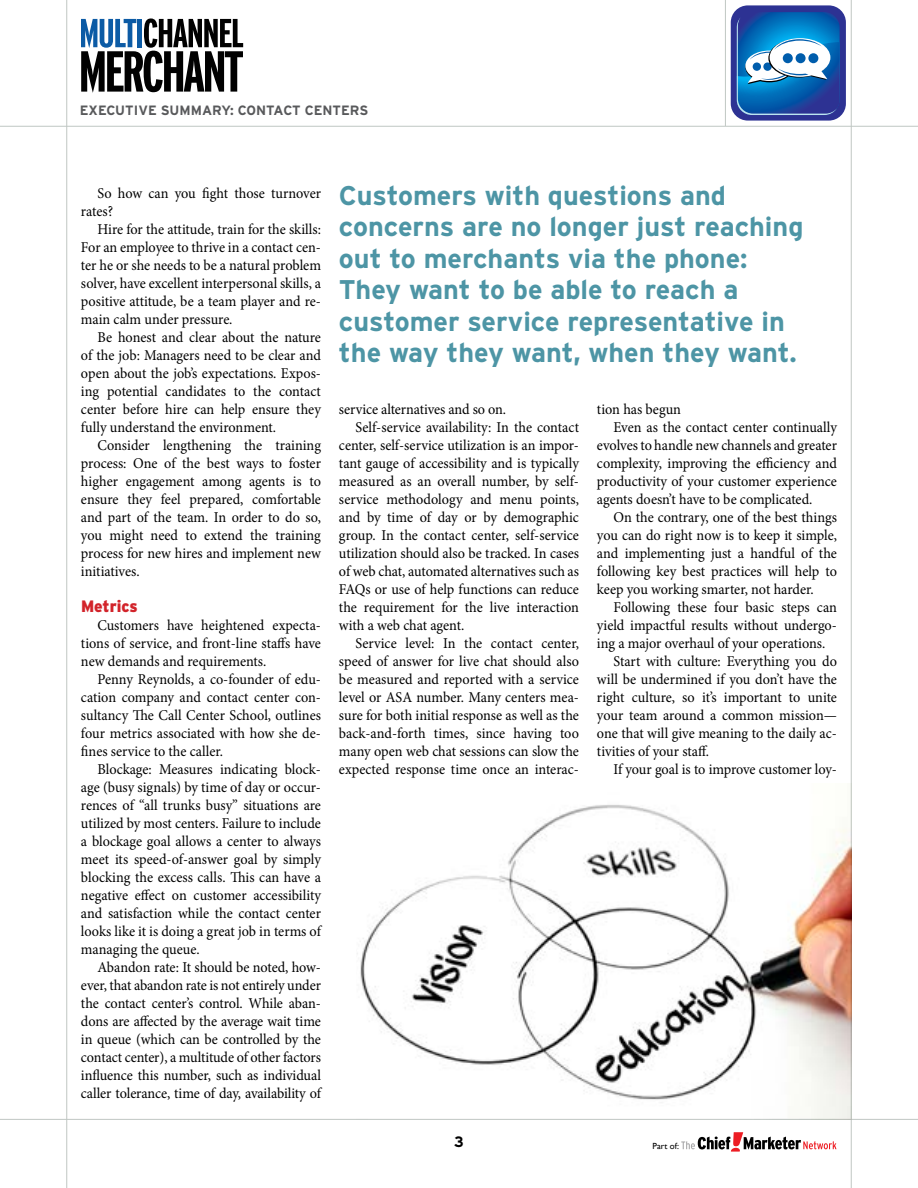
<style>
.page{position:relative;width:918px;height:1188px;background:#fff}
.page>*{position:absolute;margin:0;border:0;box-sizing:border-box;transform-origin:0 0}
.t1{font:700 27px/31.5px "Interstate";color:#4d95a5}
.t2{font:900 16.5px "Interstate";color:#d2232a;scale:.95 1}
.t3{font:15px/18px "Minion Pro";letter-spacing:-.005em;color:#000;text-align:justify;scale:.95 1}
.t4{font:700 15px "Interstate";color:#000}
.t5{font:700 13.5px "Interstate";color:#58595b}
.t6{font:8.85px "Gill Sans";color:#000}
</style>
<div class="page">
<hr style="left:0;top:1119px;width:918px;height:1px;background:#c0c7c3">
<hr style="left:0;top:126px;width:918px;height:1px;background:#c0c7c3">
<hr style="left:851px;top:0;width:1px;height:1188px;background:#c0c7c3">
<hr style="left:66px;top:0;width:1px;height:1188px;background:#c0c7c3">
<svg style="left:681px;top:1132px;width:156px;height:20px"></svg>
<svg style="left:81px;top:18px;width:162px;height:75px"></svg>
<hr style="left:725px;top:0;width:1px;height:126px;background:#c0c7c3">
<div style="left:731px;top:5px;width:115px;height:116px;background:#2d3293;border-radius:17px"></div>
<svg style="left:737px;top:12px;width:103px;height:103px;background:#3e84c1"></svg>
<img style="left:357px;top:784px;width:494px;height:335px">
<p class="t5" style="left:80px;top:103px;width:289px">Executive Summary: Contact Centers</p>
<p class="t3" style="left:81px;top:184px;width:254px;text-indent:17px">So how can you fight those turnover rates?</p>
<p class="t3" style="left:81px;top:220px;width:254px;text-indent:17px">Hire for the attitude, train for the skills:<br>For an employee to thrive in a contact cen&shy;ter he or she needs to be a natural problem solver, have excellent interpersonal skills, a positive attitude, be a team player and re&shy;main calm under pressure.</p>
<p class="t3" style="left:81px;top:328px;width:254px;text-indent:17px">Be honest and clear about the nature of the job: Managers need to be clear and open about the job’s expectations. Expos&shy;ing potential candidates to the contact center before hire can help ensure they fully understand the environment.</p>
<p class="t3" style="left:81px;top:436px;width:254px;text-indent:17px">Consider lengthening the training process: One of the best ways to foster higher engagement among agents is to ensure they feel prepared, comfortable and part of the team. In order to do so, you might need to extend the training process for new hires and implement new initiatives.</p>
<p class="t2" style="left:81px;top:597px;width:61px">Metrics</p>
<p class="t3" style="left:81px;top:616px;width:254px;text-indent:17px">Customers have heightened expecta&shy;tions of service, and front-line staffs have new demands and requirements.</p>
<p class="t3" style="left:81px;top:670px;width:254px;text-indent:17px">Penny Reynolds, a co-founder of edu&shy;cation company and contact center con&shy;sultancy The Call Center School, outlines four metrics associated with how she de&shy;fines service to the caller.</p>
<p class="t3" style="left:81px;top:760px;width:254px;text-indent:17px">Blockage: Measures indicating block&shy;age (busy signals) by time of day or occur&shy;rences of “all trunks busy” situations are utilized by most centers. Failure to include a blockage goal allows a center to always meet its speed-of-answer goal by simply blocking the excess calls. This can have a negative effect on customer accessibility and satisfaction while the contact center looks like it is doing a great job in terms of managing the queue.</p>
<p class="t3" style="left:81px;top:958px;width:254px;text-indent:17px">Abandon rate: It should be noted, how&shy;ever, that abandon rate is not entirely under the contact center’s control. While aban&shy;dons are affected by the average wait time in queue (which can be controlled by the contact center), a multitude of other factors influence this number, such as individual caller tolerance, time of day, availability of</p>
<h1 class="t1" style="left:339px;top:179px;width:466px">Customers with questions and concerns are no longer just reaching out to merchants via the phone:<br>They want to be able to reach a customer service representative in the way they want, when they want.</h1>
<p class="t3" style="left:339px;top:400px;width:178px">service alternatives and so on.</p>
<p class="t3" style="left:355px;top:418px;width:237px">Self-service availability: In the contact</p>
<p class="t3" style="left:339px;top:436px;width:254px">center, self-service utilization is an impor-</p>
<p class="t3" style="left:339px;top:454px;width:254px">tant gauge of accessibility and is typically</p>
<p class="t3" style="left:339px;top:472px;width:254px">measured as an overall number, by self-</p>
<p class="t3" style="left:339px;top:490px;width:254px">service methodology and menu points,</p>
<p class="t3" style="left:339px;top:508px;width:254px">and by time of day or by demographic</p>
<p class="t3" style="left:339px;top:526px;width:254px">group. In the contact center, self-service</p>
<p class="t3" style="left:339px;top:544px;width:254px">utilization should also be tracked. In cases</p>
<p class="t3" style="left:339px;top:562px;width:254px">of web chat, automated alternatives such as</p>
<p class="t3" style="left:339px;top:580px;width:254px">FAQs or use of help functions can reduce</p>
<p class="t3" style="left:339px;top:598px;width:254px">the requirement for the live interaction</p>
<p class="t3" style="left:339px;top:616px;width:133px">with a web chat agent.</p>
<p class="t3" style="left:355px;top:634px;width:237px">Service level: In the contact center,</p>
<p class="t3" style="left:339px;top:652px;width:254px">speed of answer for live chat should also</p>
<p class="t3" style="left:339px;top:670px;width:254px">be measured and reported with a service</p>
<p class="t3" style="left:339px;top:688px;width:254px">level or ASA number. Many centers mea-</p>
<p class="t3" style="left:339px;top:706px;width:254px">sure for both initial response as well as the</p>
<p class="t3" style="left:339px;top:724px;width:254px">back-and-forth times, since having too</p>
<p class="t3" style="left:339px;top:742px;width:254px">many open web chat sessions can slow the</p>
<p class="t3" style="left:339px;top:760px;width:254px">expected response time once an interac-</p>
<p class="t3" style="left:597px;top:400px;width:90px">tion has begun</p>
<p class="t3" style="left:613px;top:418px;width:237px">Even as the contact center continually</p>
<p class="t3" style="left:597px;top:436px;width:254px">evolves to handle new channels and greater</p>
<p class="t3" style="left:597px;top:454px;width:254px">complexity, improving the efficiency and</p>
<p class="t3" style="left:597px;top:472px;width:254px">productivity of your customer experience</p>
<p class="t3" style="left:597px;top:490px;width:228px">agents doesn’t have to be complicated.</p>
<p class="t3" style="left:613px;top:508px;width:237px">On the contrary, one of the best things</p>
<p class="t3" style="left:597px;top:526px;width:254px">you can do right now is to keep it simple,</p>
<p class="t3" style="left:597px;top:544px;width:254px">and implementing just a handful of the</p>
<p class="t3" style="left:597px;top:562px;width:254px">following key best practices will help to</p>
<p class="t3" style="left:597px;top:580px;width:230px">keep you working smarter, not harder.</p>
<p class="t3" style="left:613px;top:598px;width:237px">Following these four basic steps can</p>
<p class="t3" style="left:597px;top:616px;width:254px">yield impactful results without undergo-</p>
<p class="t3" style="left:597px;top:634px;width:242px">ing a major overhaul of your operations.</p>
<p class="t3" style="left:613px;top:652px;width:237px">Start with culture: Everything you do</p>
<p class="t3" style="left:597px;top:670px;width:254px">will be undermined if you don’t have the</p>
<p class="t3" style="left:597px;top:688px;width:254px">right culture, so it’s important to unite</p>
<p class="t3" style="left:597px;top:706px;width:254px">your team around a common mission—</p>
<p class="t3" style="left:597px;top:724px;width:254px">one that will give meaning to the daily ac-</p>
<p class="t3" style="left:597px;top:742px;width:120px">tivities of your staff.</p>
<p class="t3" style="left:613px;top:760px;width:237px">If your goal is to improve customer loy-</p>
<p class="t4" style="left:454px;top:1133px;width:11px">3</p>
<p class="t6" style="left:652px;top:1141px;width:28px">Part of:</p>
</div>
